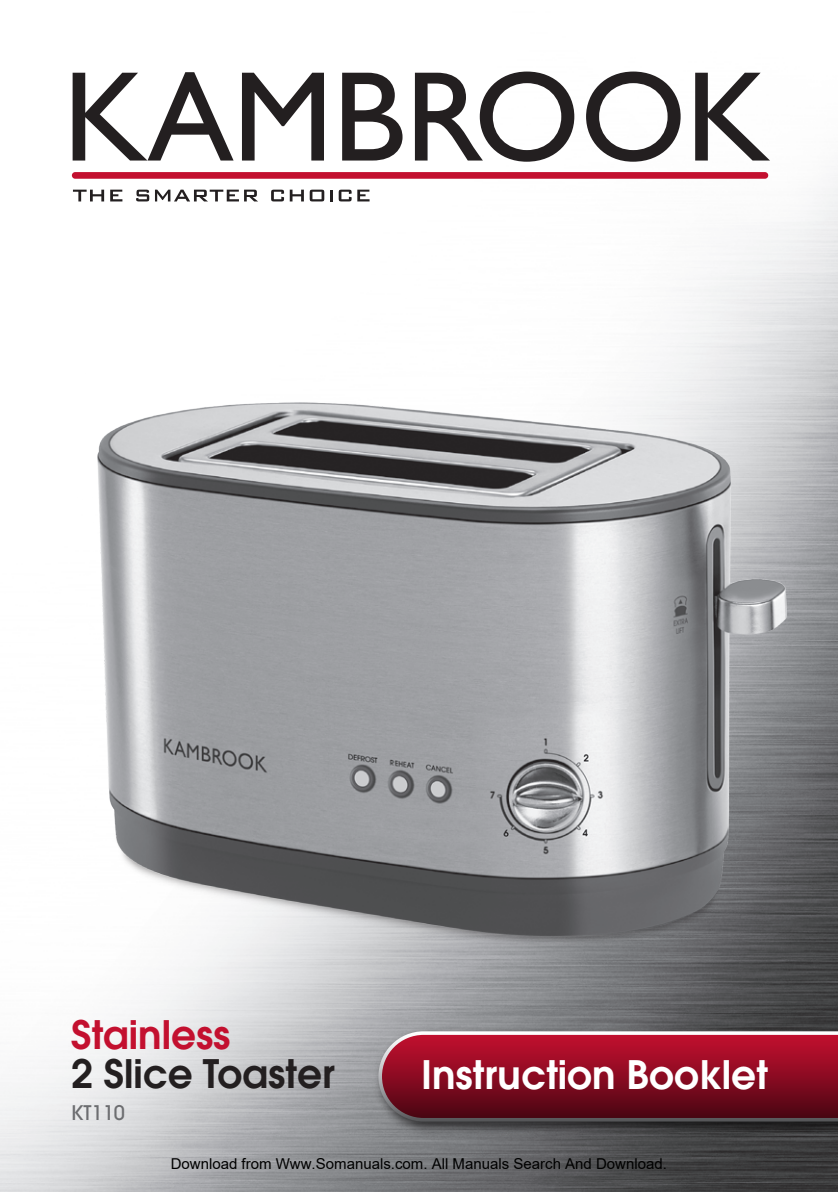
<style>
.page{position:relative;width:838px;height:1192px;background:#fff}
.page>*{position:absolute;margin:0;border:0;box-sizing:border-box;transform-origin:0 0}
.t1{font:600 39px "Avant Garde";color:#fff}
.t2{font:600 39px "Avant Garde";color:#231f20}
.t3{font:600 39px "Avant Garde";color:#c3102f}
.t4{font:500 20px "Avant Garde";color:#6c6d70}
.t5{font:15px "Arial";color:#000}
</style>
<div class="page">
<img style="left:1px;top:71px;width:836px;height:1120px">
<img style="left:1px;top:328px;width:811px;height:659px">
<img style="left:369px;top:1022px;width:468px;height:118px">
<svg style="left:378px;top:1031px;width:459px;height:90px"></svg>
<svg style="left:382px;top:1034px;width:455px;height:83px;background:#8a1026"></svg>
<svg style="left:73px;top:190px;width:31px;height:11px"></svg>
<svg style="left:110px;top:190px;width:12px;height:11px"></svg>
<svg style="left:136px;top:190px;width:13px;height:11px"></svg>
<svg style="left:155px;top:190px;width:103px;height:11px"></svg>
<svg style="left:271px;top:190px;width:53px;height:11px"></svg>
<svg style="left:330px;top:190px;width:21px;height:11px"></svg>
<svg style="left:357px;top:190px;width:12px;height:11px"></svg>
<svg style="left:73px;top:72px;width:160px;height:88px"></svg>
<svg style="left:242px;top:73px;width:82px;height:87px"></svg>
<svg style="left:342px;top:73px;width:60px;height:87px"></svg>
<svg style="left:415px;top:72px;width:159px;height:90px"></svg>
<svg style="left:585px;top:72px;width:95px;height:90px"></svg>
<svg style="left:694px;top:73px;width:75px;height:87px"></svg>
<div style="left:72px;top:172px;width:695px;height:7px;background:#c3102f;border-radius:3px"></div>
<h1 class="t3" style="left:71px;top:1009px;width:161px">Stainless</h1>
<h1 class="t2" style="left:71px;top:1048px;width:265px">2 Slice Toaster</h1>
<h2 class="t4" style="left:71px;top:1099px;width:55px">KT110</h2>
<p class="t5" style="left:171px;top:1155px;width:497px">Download from Www.Somanuals.com. All Manuals Search And Download.</p>
<h1 class="t1" style="left:421px;top:1049px;width:348px">Instruction Booklet</h1>
</div>
